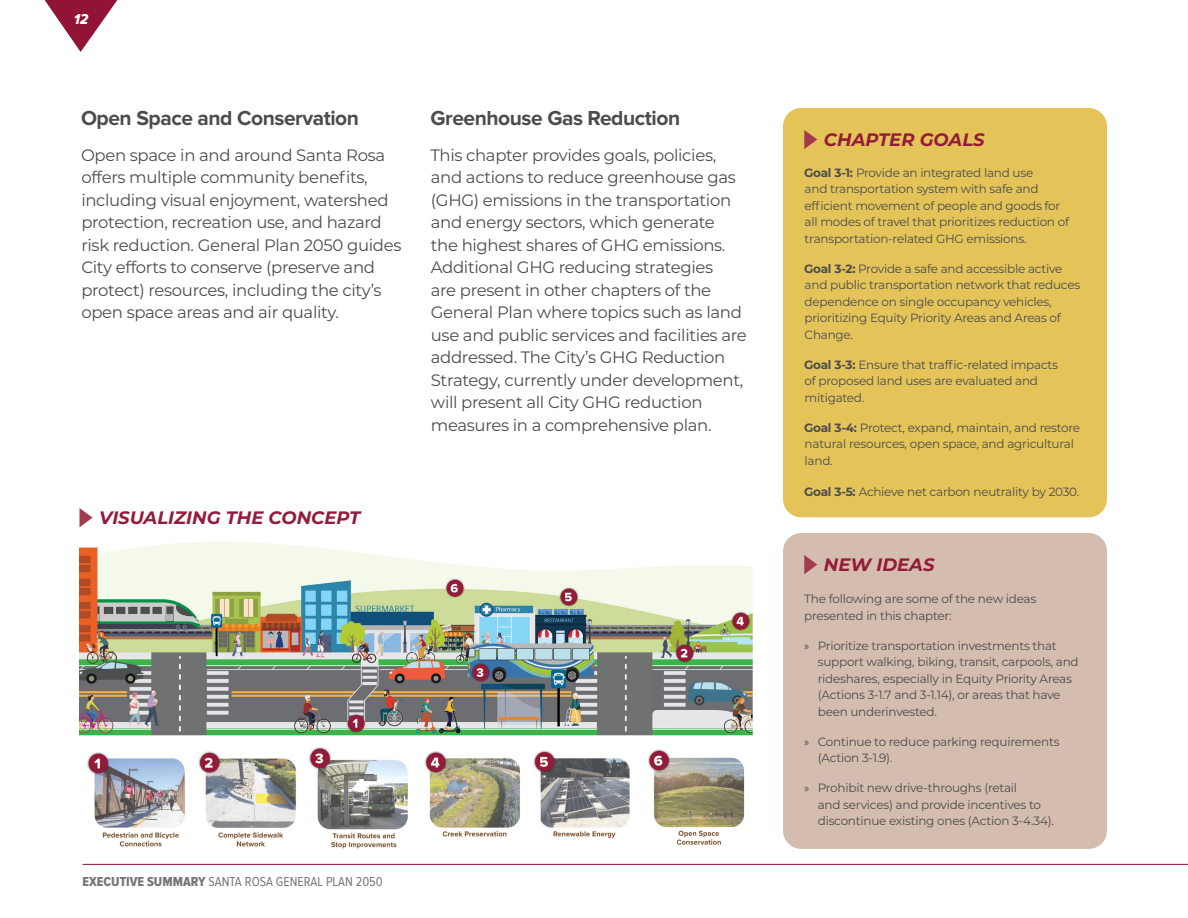
<style>
.page{position:relative;width:1188px;height:918px;background:#fff}
.page>*{position:absolute;margin:0;border:0;box-sizing:border-box;transform-origin:0 0}
.station_number{font:700 21px "Proxima Nova";letter-spacing:-.02em;color:#4b4c4d}
.subhead1{font:italic 700 18px "Montserrat";color:#941b3a}
.station_number-2{font:16.5px/22.5px "Montserrat";letter-spacing:-.02em;color:#4b4c4d}
.t1{font:15px "Proxima Nova Cond Extrabld It";color:#fff}
.t2{font:13.5px "Proxima Nova Cond";color:#77777a}
.station_number-3{font:12px/16.5px "Montserrat";letter-spacing:-.02em;color:#4b4c4d}
.s1{font-family:"Proxima Nova Cond Extrabld"}
.s2{font-weight:700}
.s3{font-family:"Myriad Pro"}
</style>
<div class="page">
<hr style="left:82px;top:864px;width:1106px;height:1px;background:#911436">
<svg style="left:45px;top:0;width:72px;height:52px"></svg>
<div style="left:783px;top:108px;width:324px;height:409px;background:#e4c458;border-radius:18px"></div>
<svg style="left:804px;top:130px;width:13px;height:19px"></svg>
<div style="left:783px;top:533px;width:324px;height:316px;background:#d4bdae;border-radius:18px"></div>
<svg style="left:804px;top:555px;width:13px;height:19px"></svg>
<img style="left:80px;top:542px;width:673px;height:194px">
<svg style="left:80px;top:508px;width:13px;height:19px"></svg>
<img style="left:87px;top:748px;width:321px;height:101px">
<img style="left:424px;top:749px;width:321px;height:96px">
<p class="t1" style="left:74px;top:10px;width:16px">12</p>
<p class="station_number" style="left:81px;top:106px;width:280px">Open Space and Conservation</p>
<p class="station_number-2" style="left:81px;top:143px;width:322px">Open space in and around Santa Rosa offers multiple community benefits, including visual enjoyment, watershed protection, recreation use, and hazard risk reduction. General Plan 2050 guides City efforts to conserve (preserve and protect) resources, including the city’s open space areas and air quality.</p>
<p class="station_number" style="left:430px;top:106px;width:251px">Greenhouse Gas Reduction</p>
<p class="station_number-2" style="left:430px;top:143px;width:318px">This chapter provides goals, policies, and actions to reduce greenhouse gas (GHG) emissions in the transportation and energy sectors, which generate<br>the highest shares of GHG emissions.<br>Additional GHG reducing strategies<br>are present in other chapters of the General Plan where topics such as land use and public services and facilities are addressed. The City’s GHG Reduction Strategy, currently under development, will present all City GHG reduction measures in a comprehensive plan.</p>
<p class="subhead1" style="left:99px;top:505px;width:263px">VISUALIZING THE CONCEPT</p>
<p class="t2" style="left:82px;top:875px;width:302px"><span class="s1">EXECUTIVE SUMMARY</span> SANTA ROSA GENERAL PLAN 2050</p>
<p class="subhead1" style="left:824px;top:127px;width:162px">CHAPTER GOALS</p>
<p class="station_number-3" style="left:804px;top:164px;width:266px"><span class="s2">Goal 3-1:</span> Provide an integrated land use<br>and transportation system with safe and efficient movement of people and goods for all modes of travel that prioritizes reduction of transportation-related GHG emissions.</p>
<p class="station_number-3" style="left:804px;top:260px;width:277px"><span class="s2">Goal 3-2:</span> Provide a safe and accessible active and public transportation network that reduces dependence on single occupancy vehicles, prioritizing Equity Priority Areas and Areas of Change.</p>
<p class="station_number-3" style="left:804px;top:356px;width:255px"><span class="s2">Goal 3-3:</span> Ensure that traffic-related impacts of proposed land uses are evaluated and mitigated.</p>
<p class="station_number-3" style="left:804px;top:419px;width:277px"><span class="s2">Goal 3-4:</span> Protect, expand, maintain, and restore natural resources, open space, and agricultural land.</p>
<p class="station_number-3" style="left:804px;top:483px;width:277px"><span class="s2">Goal 3-5:</span> Achieve net carbon neutrality by 2030.</p>
<p class="subhead1" style="left:824px;top:552px;width:112px">NEW IDEAS</p>
<p class="station_number-3" style="left:804px;top:590px;width:234px">The following are some of the new ideas presented in this chapter:</p>
<p class="station_number-3" style="left:818px;top:637px;width:262px;text-indent:-14px"><span class="s3">»</span> Prioritize transportation investments that support walking, biking, transit, carpools, and rideshares, especially in Equity Priority Areas (Actions 3-1.7 and 3-1.14), or areas that have been underinvested.</p>
<p class="station_number-3" style="left:818px;top:733px;width:243px;text-indent:-14px"><span class="s3">»</span> Continue to reduce parking requirements (Action 3-1.9).</p>
<p class="station_number-3" style="left:818px;top:779px;width:238px;text-indent:-14px"><span class="s3">»</span> Prohibit new drive-throughs (retail<br>and services) and provide incentives to discontinue existing ones (Action 3-4.34).</p>
</div>
